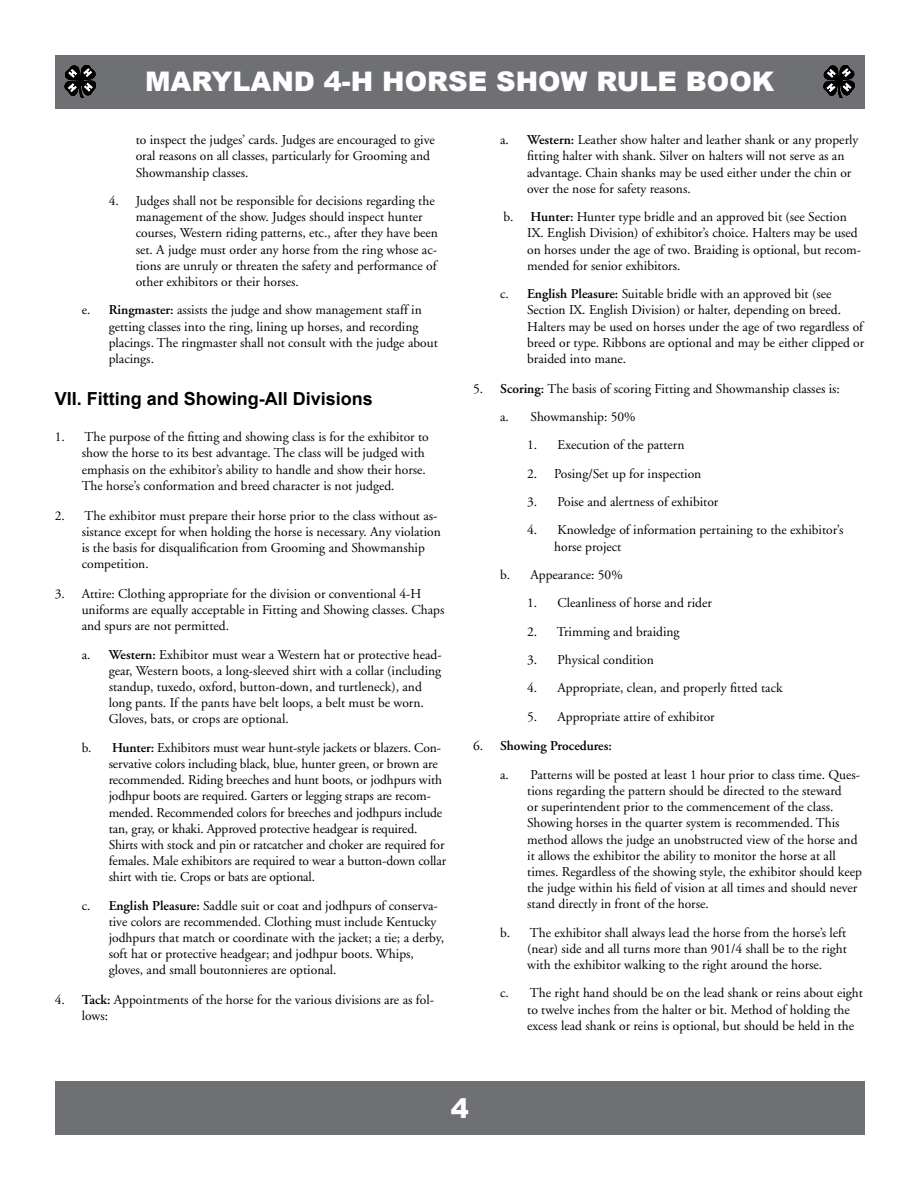
<style>
.page{position:relative;width:918px;height:1188px;background:#fff}
.page>*{position:absolute;margin:0;border:0;box-sizing:border-box;transform-origin:0 0}
.t1{font:900 27px "Arial";color:#fff}
.t2{font:700 18px "Arial";color:#000}
.t3{font:13.5px/16.2px "Adobe Garamond";color:#000}
.s1{font-weight:600}
</style>
<div class="page">
<div style="left:55px;top:55px;width:810px;height:53px;background:#6f7073"></div>
<svg style="left:823px;top:65px;width:32px;height:33px"></svg>
<svg style="left:64px;top:65px;width:32px;height:33px"></svg>
<div style="left:55px;top:1081px;width:810px;height:54px;background:#6f7073"></div>
<h1 class="t1" style="left:145px;top:67px;width:631px">MARYLAND 4-H HORSE SHOW RULE BOOK</h1>
<p class="t3" style="left:136px;top:132px;width:301px">to inspect the judges’ cards. Judges are encouraged to give oral reasons on all classes, particularly for Grooming and<br>Showmanship classes.</p>
<p class="t3" style="left:136px;top:193px;width:304px;text-indent:-27px">4. Judges shall not be responsible for decisions regarding the management of the show. Judges should inspect hunter courses, Western riding patterns, etc., after they have been set. A judge must order any horse from the ring whose ac&shy;tions are unruly or threaten the safety and performance of other exhibitors or their horses.</p>
<p class="t3" style="left:109px;top:302px;width:331px;text-indent:-27px">e. <span class="s1">Ringmaster:</span> assists the judge and show management staff in getting classes into the ring, lining up horses, and recording placings. The ringmaster shall not consult with the judge about placings.</p>
<h2 class="t2" style="left:55px;top:388px;width:320px">VII. Fitting and Showing-All Divisions</h2>
<p class="t3" style="left:82px;top:429px;width:349px;text-indent:-27px">1. The purpose of the fitting and showing class is for the exhibitor to show the horse to its best advantage. The class will be judged with emphasis on the exhibitor’s ability to handle and show their horse.<br>The horse’s conformation and breed character is not judged.</p>
<p class="t3" style="left:82px;top:507px;width:361px;text-indent:-27px">2. The exhibitor must prepare their horse prior to the class without as&shy;sistance except for when holding the horse is necessary. Any violation is the basis for disqualification from Grooming and Showmanship competition.</p>
<p class="t3" style="left:82px;top:586px;width:364px;text-indent:-27px">3. Attire: Clothing appropriate for the division or conventional 4-H uniforms are equally acceptable in Fitting and Showing classes. Chaps and spurs are not permitted.</p>
<p class="t3" style="left:109px;top:647px;width:335px;text-indent:-27px">a. <span class="s1">Western:</span> Exhibitor must wear a Western hat or protective head&shy;gear, Western boots, a long-sleeved shirt with a collar (including standup, tuxedo, oxford, button-down, and turtleneck), and long pants. If the pants have belt loops, a belt must be worn.<br>Gloves, bats, or crops are optional.</p>
<p class="t3" style="left:109px;top:740px;width:339px;text-indent:-27px">b. <span class="s1">Hunter:</span> Exhibitors must wear hunt-style jackets or blazers. Con&shy;servative colors including black, blue, hunter green, or brown are recommended. Riding breeches and hunt boots, or jodhpurs with jodhpur boots are required. Garters or legging straps are recom&shy;mended. Recommended colors for breeches and jodhpurs include tan, gray, or khaki. Approved protective headgear is required.<br>Shirts with stock and pin or ratcatcher and choker are required for females. Male exhibitors are required to wear a button-down collar shirt with tie. Crops or bats are optional.</p>
<p class="t3" style="left:109px;top:898px;width:337px;text-indent:-27px">c. <span class="s1">English Pleasure:</span> Saddle suit or coat and jodhpurs of conserva&shy;tive colors are recommended. Clothing must include Kentucky jodhpurs that match or coordinate with the jacket; a tie; a derby, soft hat or protective headgear; and jodhpur boots. Whips, gloves, and small boutonnieres are optional.</p>
<p class="t3" style="left:82px;top:992px;width:354px;text-indent:-27px">4. <span class="s1">Tack:</span> Appointments of the horse for the various divisions are as fol&shy;lows:</p>
<p class="t3" style="left:527px;top:132px;width:333px;text-indent:-27px">a. <span class="s1">Western:</span> Leather show halter and leather shank or any properly fitting halter with shank. Silver on halters will not serve as an advantage. Chain shanks may be used either under the chin or over the nose for safety reasons.</p>
<p class="t3" style="left:527px;top:209px;width:335px;text-indent:-24px">b. <span class="s1">Hunter:</span> Hunter type bridle and an approved bit (see Section IX. English Division) of exhibitor’s choice. Halters may be used on horses under the age of two. Braiding is optional, but recom&shy;mended for senior exhibitors.</p>
<p class="t3" style="left:527px;top:286px;width:339px;text-indent:-27px">c. <span class="s1">English Pleasure:</span> Suitable bridle with an approved bit (see Section IX. English Division) or halter, depending on breed.<br>Halters may be used on horses under the age of two regardless of breed or type. Ribbons are optional and may be either clipped or braided into mane.</p>
<p class="t3" style="left:500px;top:375px;width:341px;line-height:28.3px;text-indent:-27px">5. <span class="s1">Scoring:</span> The basis of scoring Fitting and Showmanship classes is: a. Showmanship: 50%</p>
<p class="t3" style="left:527px;top:437px;width:159px">1. Execution of the pattern</p>
<p class="t3" style="left:527px;top:466px;width:176px">2. Posing/Set up for inspection</p>
<p class="t3" style="left:527px;top:494px;width:193px">3. Poise and alertness of exhibitor</p>
<p class="t3" style="left:554px;top:522px;width:291px;text-indent:-27px">4. Knowledge of information pertaining to the exhibitor’s horse project</p>
<p class="t3" style="left:500px;top:567px;width:124px">b. Appearance: 50%</p>
<p class="t3" style="left:527px;top:595px;width:186px">1. Cleanliness of horse and rider</p>
<p class="t3" style="left:527px;top:624px;width:154px">2. Trimming and braiding</p>
<p class="t3" style="left:527px;top:652px;width:128px">3. Physical condition</p>
<p class="t3" style="left:527px;top:680px;width:257px">4. Appropriate, clean, and properly fitted tack</p>
<p class="t3" style="left:527px;top:709px;width:189px">5. Appropriate attire of exhibitor</p>
<p class="t3" style="left:500px;top:732px;width:361px;line-height:28.3px;text-indent:-27px">6. <span class="s1">Showing Procedures:<br></span>a. Patterns will be posted at least 1 hour prior to class time. Ques-</p>
<p class="t3" style="left:527px;top:783px;width:336px">tions regarding the pattern should be directed to the steward<br>or superintendent prior to the commencement of the class.<br>Showing horses in the quarter system is recommended. This method allows the judge an unobstructed view of the horse and it allows the exhibitor the ability to monitor the horse at all times. Regardless of the showing style, the exhibitor should keep the judge within his field of vision at all times and should never stand directly in front of the horse.</p>
<p class="t3" style="left:527px;top:925px;width:321px;text-align:justify;text-indent:-27px">b. The exhibitor shall always lead the horse from the horse’s left (near) side and all turns more than 901/4 shall be to the right with the exhibitor walking to the right around the horse.</p>
<p class="t3" style="left:527px;top:985px;width:337px;text-indent:-27px">c. The right hand should be on the lead shank or reins about eight to twelve inches from the halter or bit. Method of holding the excess lead shank or reins is optional, but should be held in the</p>
</div>
